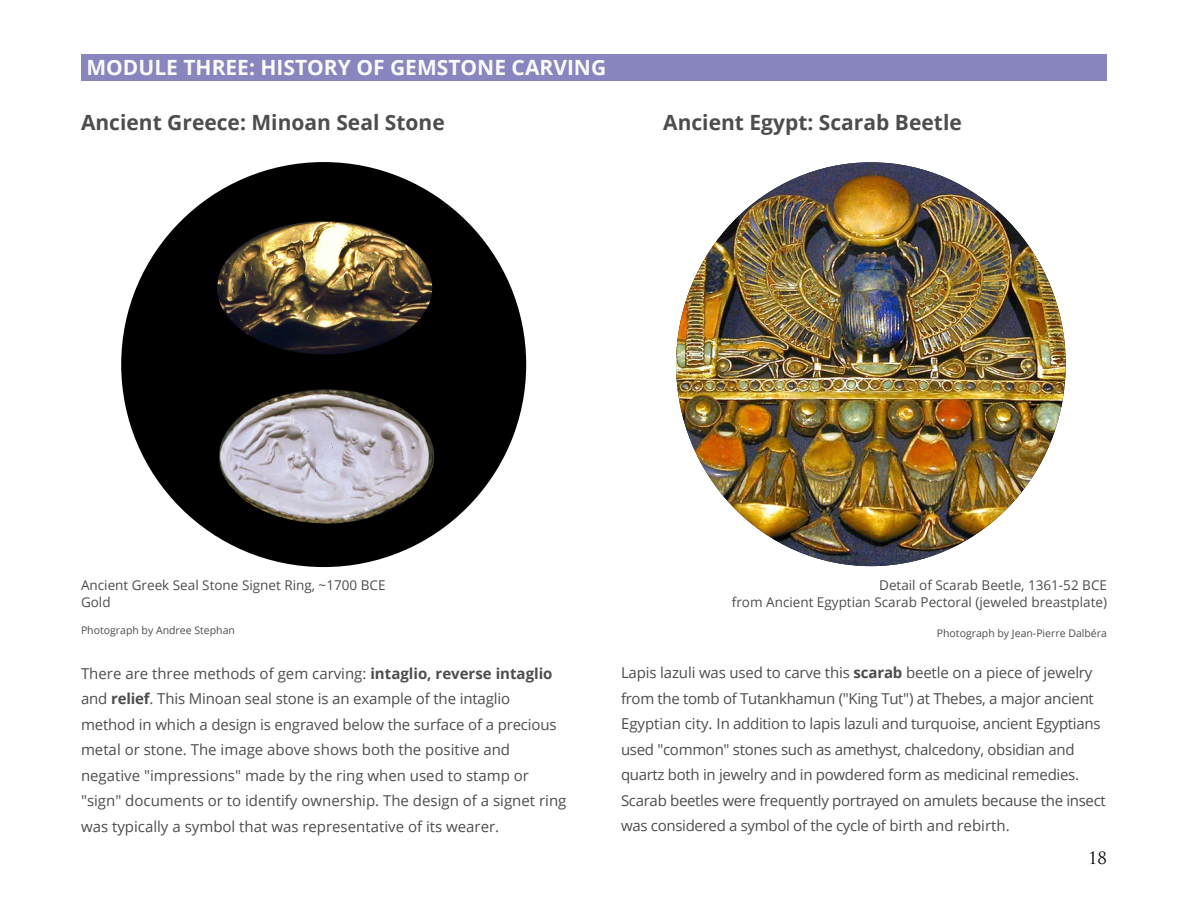
<style>
.page{position:relative;width:1188px;height:918px;background:#fff}
.page>*{position:absolute;margin:0;border:0;box-sizing:border-box;transform-origin:0 0}
.t1{font:700 21px "Open Sans";color:#4d4d4e}
.t2{font:700 21px "Open Sans";color:#fafafa}
.t3{font:16.5px "Trajan Pro";color:#000}
.t4{font:15px/25.5px "Open Sans";letter-spacing:-.01em;color:#4d4d4e}
.t5{font:13.5px/16.5px "Open Sans";color:#4d4d4e}
.t6{font:10.5px "Open Sans";color:#4d4d4e}
.s1{font-weight:700}
</style>
<div class="page">
<div style="left:81px;top:54px;width:1026px;height:27px;background:#8985be"></div>
<div style="left:121px;top:162px;width:405px;height:405px;background:#000;border-radius:50%"></div>
<img style="left:676px;top:162px;width:390px;height:404px">
<img style="left:219px;top:223px;width:212px;height:130px">
<img style="left:221px;top:391px;width:212px;height:131px">
<h1 class="t2" style="left:86px;top:52px;width:521px">MODULE THREE: HISTORY OF GEMSTONE CARVING</h1>
<h1 class="t1" style="left:81px;top:107px;width:365px">Ancient Greece: Minoan Seal Stone</h1>
<h1 class="t1" style="left:663px;top:107px;width:300px">Ancient Egypt: Scarab Beetle</h1>
<p class="t5" style="left:81px;top:577px;width:306px">Ancient Greek Seal Stone Signet Ring, ~1700 BCE<br>Gold</p>
<p class="t6" style="left:81px;top:623px;width:155px">Photograph by Andree Stephan</p>
<p class="t5" style="left:732px;top:577px;width:377px;text-align:right">Detail of Scarab Beetle, 1361-52 BCE<br>from Ancient Egyptian Scarab Pectoral (jeweled breastplate)</p>
<p class="t6" style="left:937px;top:626px;width:172px">Photograph by Jean-Pierre Dalbéra</p>
<p class="t4" style="left:81px;top:660px;width:487px">There are three methods of gem carving: <span class="s1">intaglio, reverse intaglio </span>and <span class="s1">relief</span>. This Minoan seal stone is an example of the intaglio method in which a design is engraved below the surface of a precious metal or stone. The image above shows both the positive and negative "impressions" made by the ring when used to stamp or "sign" documents or to identify ownership. The design of a signet ring was typically a symbol that was representative of its wearer.</p>
<p class="t4" style="left:621px;top:659px;width:486px">Lapis lazuli was used to carve this <span class="s1">scarab</span> beetle on a piece of jewelry from the tomb of Tutankhamun ("King Tut") at Thebes, a major ancient Egyptian city. In addition to lapis lazuli and turquoise, ancient Egyptians used "common" stones such as amethyst, chalcedony, obsidian and quartz both in jewelry and in powdered form as medicinal remedies.<br>Scarab beetles were frequently portrayed on amulets because the insect was considered a symbol of the cycle of birth and rebirth.</p>
<p class="t3" style="left:1088px;top:847px;width:20px">18</p>
</div>
